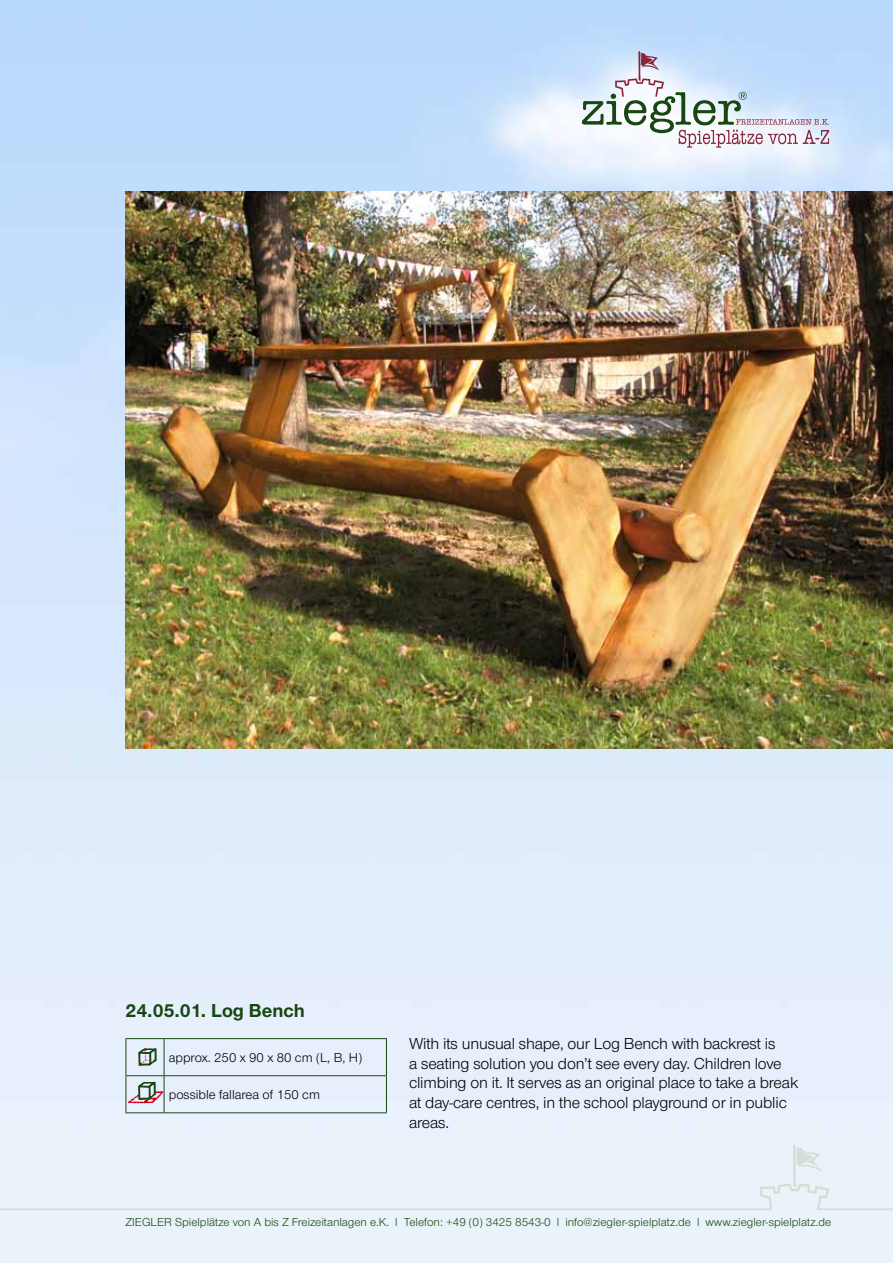
<style>
.page{position:relative;width:893px;height:1263px;background:#fff}
.page>*{position:absolute;margin:0;border:0;box-sizing:border-box;transform-origin:0 0}
.t1{font:700 19.5px "Nimbus San Nov";color:#184711}
.t2{font:16.5px/19.8px "Nimbus San Nov";letter-spacing:-.01em;color:#000}
.t3{font:13.5px "Nimbus San Nov";color:#000}
.t4{font:12px "Nimbus San Nov";color:#184711}
</style>
<div class="page">
<img style="left:0;top:0;width:893px;height:1263px">
<svg style="left:582px;top:50px;width:247px;height:98px"></svg>
<div style="left:0;top:1143px;width:893px;height:67px;background:#eaf3fa"></div>
<hr style="left:164px;top:1039px;width:1px;height:36px;background:#184711">
<hr style="left:164px;top:1076px;width:1px;height:36px;background:#184711">
<hr style="left:125px;top:1038px;width:39px;height:1px;background:#184711">
<hr style="left:125px;top:1039px;width:1px;height:36px;background:#184711">
<hr style="left:164px;top:1038px;width:223px;height:1px;background:#184711">
<hr style="left:386px;top:1039px;width:1px;height:36px;background:#184711">
<hr style="left:125px;top:1075px;width:39px;height:1px;background:#184711">
<hr style="left:125px;top:1076px;width:1px;height:36px;background:#184711">
<hr style="left:164px;top:1075px;width:223px;height:1px;background:#184711">
<hr style="left:386px;top:1076px;width:1px;height:36px;background:#184711">
<hr style="left:125px;top:1112px;width:39px;height:1px;background:#184711">
<hr style="left:164px;top:1112px;width:223px;height:1px;background:#184711">
<svg style="left:139px;top:1048px;width:18px;height:24px"></svg>
<svg style="left:128px;top:1082px;width:35px;height:21px"></svg>
<img style="left:125px;top:191px;width:768px;height:557px">
<p class="t1" style="left:125px;top:999px;width:181px">24.05.01. Log Bench</p>
<p class="t3" style="left:169px;top:1049px;width:195px">approx. 250 x 90 x 80 cm (L, B, H)</p>
<p class="t3" style="left:169px;top:1087px;width:153px">possible fallarea of 150 cm</p>
<p class="t2" style="left:409px;top:1033px;width:391px">With its unusual shape, our Log Bench with backrest is<br>a seating solution you don’t see every day. Children love climbing on it. It serves as an original place to take a break at day-care centres, in the school playground or in public areas.</p>
<p class="t4" style="left:125px;top:1215px;width:707px">ZIEGLER Spielplätze von A bis Z Freizeitanlagen e.K. l Telefon: +49 (0) 3425 8543-0 l info@ziegler-spielplatz.de l www.ziegler-spielplatz.de</p>
</div>
